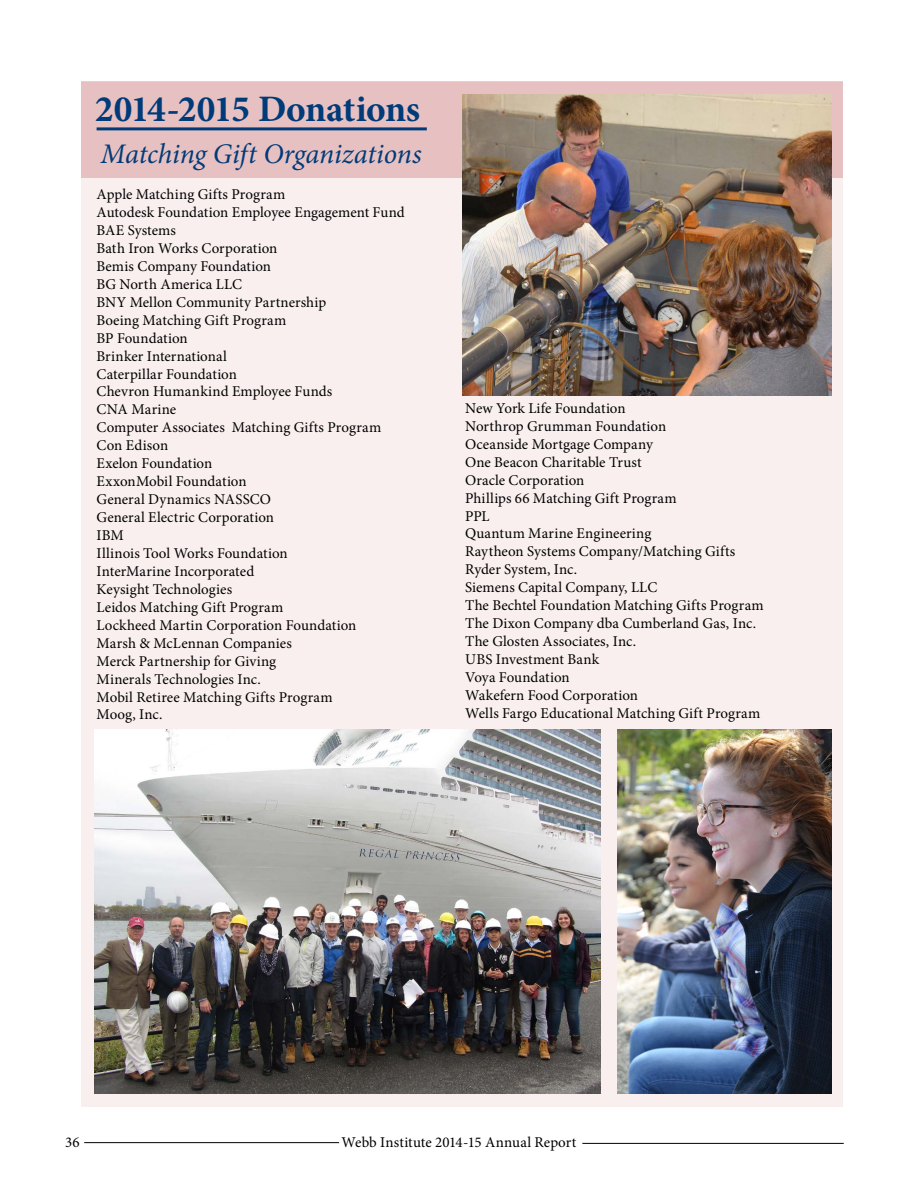
<style>
.page{position:relative;width:918px;height:1188px;background:#fff}
.page>*{position:absolute;margin:0;border:0;box-sizing:border-box;transform-origin:0 0}
.t1{font:700 37.35px "Minion Pro";letter-spacing:-.02em;color:#003b79}
.t2{font:italic 28.35px "Minion Pro";letter-spacing:-.005em;color:#003b79}
.t3{font:15px/18px "Minion Pro";letter-spacing:.005em;color:#000}
</style>
<div class="page">
<hr style="left:582px;top:1143px;width:262px;height:1px;background:#000">
<hr style="left:84px;top:1142px;width:255px;height:1px;background:#000">
<div style="left:81px;top:82px;width:762px;height:1024px;background:#f9efef"></div>
<div style="left:81px;top:82px;width:762px;height:96px;background:#e7c1c1"></div>
<img style="left:463px;top:94px;width:369px;height:301px">
<hr style="left:97px;top:127px;width:330px;height:3px;background:#003b79">
<img style="left:95px;top:730px;width:505px;height:363px">
<img style="left:618px;top:730px;width:214px;height:363px">
<h1 class="t1" style="left:95px;top:83px;width:327px">2014-2015 Donations</h1>
<h2 class="t2" style="left:101px;top:135px;width:323px">Matching Gift Organizations</h2>
<p class="t3" style="left:97px;top:185px;width:310px">Apple Matching Gifts Program<br>Autodesk Foundation Employee Engagement Fund<br>BAE Systems<br>Bath Iron Works Corporation<br>Bemis Company Foundation<br>BG North America LLC<br>BNY Mellon Community Partnership<br>Boeing Matching Gift Program<br>BP Foundation<br>Brinker International<br>Caterpillar Foundation<br>Chevron Humankind Employee Funds<br>CNA Marine<br>Computer Associates Matching Gifts Program<br>Con Edison<br>Exelon Foundation<br>ExxonMobil Foundation<br>General Dynamics NASSCO<br>General Electric Corporation<br>IBM<br>Illinois Tool Works Foundation<br>InterMarine Incorporated<br>Keysight Technologies<br>Leidos Matching Gift Program<br>Lockheed Martin Corporation Foundation<br>Marsh &amp; McLennan Companies<br>Merck Partnership for Giving<br>Minerals Technologies Inc.<br>Mobil Retiree Matching Gifts Program<br>Moog, Inc.</p>
<p class="t3" style="left:465px;top:399px;width:300px">New York Life Foundation<br>Northrop Grumman Foundation<br>Oceanside Mortgage Company<br>One Beacon Charitable Trust<br>Oracle Corporation<br>Phillips 66 Matching Gift Program<br>PPL<br>Quantum Marine Engineering<br>Raytheon Systems Company/Matching Gifts<br>Ryder System, Inc.<br>Siemens Capital Company, LLC<br>The Bechtel Foundation Matching Gifts Program<br>The Dixon Company dba Cumberland Gas, Inc.<br>The Glosten Associates, Inc.<br>UBS Investment Bank<br>Voya Foundation<br>Wakefern Food Corporation<br>Wells Fargo Educational Matching Gift Program</p>
<p class="t3" style="left:65px;top:1133px;width:16px">36</p>
<p class="t3" style="left:342px;top:1133px;width:236px">Webb Institute 2014-15 Annual Report</p>
</div>
